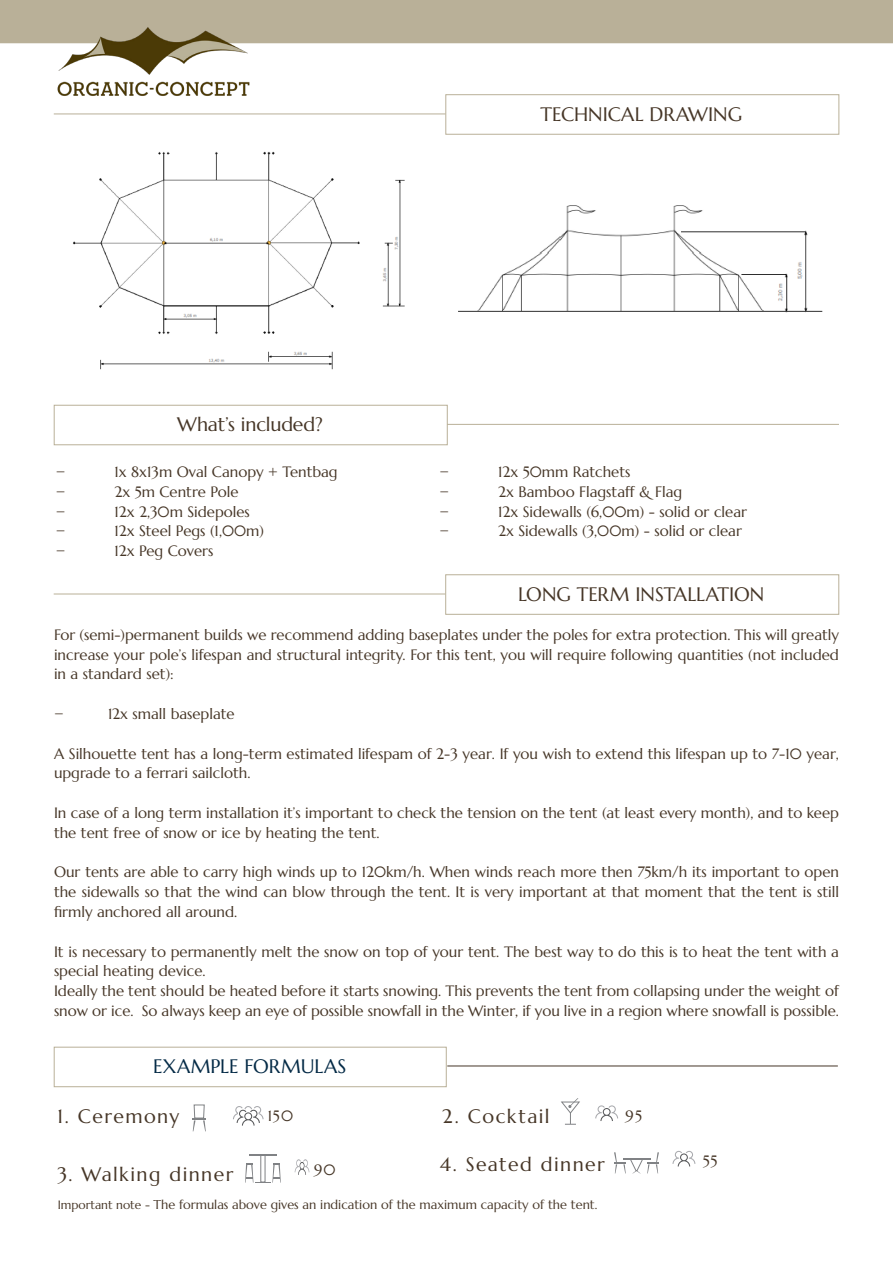
<style>
.page{position:relative;width:893px;height:1263px;background:#fff}
.page>*{position:absolute;margin:0;border:0;box-sizing:border-box;transform-origin:0 0}
.Body_Text_-_Right{font:19.5px "Marcellus";color:#463627}
.Body_Text_-_Right-2{font:19.5px "Marcellus";letter-spacing:.07em;color:#463627}
.Body_Text_-_Right-3{font:19.5px "Marcellus";letter-spacing:.075em;color:#463627}
.t1{font:19.5px "Marcellus";color:#042a46}
.Body_Text_-_Right-4{font:19.5px "Marcellus";letter-spacing:-.01em;color:#463627}
.Body_Text{font:15px/19.8px "Marcellus";color:#463627}
.Body_Text_-_Right-5{font:15px "Marcellus";letter-spacing:.075em;color:#463627}
.Body_Text-2{font:12.75px "Marcellus";color:#463627}
.s1{font-size:12px}
</style>
<div class="page">
<div style="left:0;top:0;width:893px;height:43px;background:#b9b098"></div>
<img style="left:46px;top:26px;width:216px;height:70px">
<img style="left:73px;top:151px;width:332px;height:219px">
<img style="left:458px;top:205px;width:365px;height:108px">
<svg style="left:295px;top:1159px;width:14px;height:16px"></svg>
<svg style="left:233px;top:1106px;width:31px;height:19px"></svg>
<svg style="left:595px;top:1105px;width:23px;height:16px"></svg>
<svg style="left:561px;top:1098px;width:19px;height:27px"></svg>
<svg style="left:192px;top:1104px;width:14px;height:27px"></svg>
<svg style="left:249px;top:1154px;width:28px;height:1px"></svg>
<div style="left:260px;top:1154px;width:5px;height:28px;border:1px solid #808285"></div>
<svg style="left:245px;top:1163px;width:36px;height:20px"></svg>
<svg style="left:672px;top:1151px;width:23px;height:15px"></svg>
<svg style="left:614px;top:1152px;width:45px;height:21px"></svg>
<hr style="left:447px;top:1066px;width:391px;height:1px;background:#463627">
<div style="left:54px;top:1047px;width:392px;height:40px;background:#fff;border:1px solid #b9b098"></div>
<hr style="left:54px;top:114px;width:392px;height:1px;background:#b9b098">
<div style="left:446px;top:94px;width:393px;height:40px;background:#fff;border:1px solid #b9b098"></div>
<div style="left:54px;top:405px;width:393px;height:40px;background:#fff;border:1px solid #b9b098"></div>
<hr style="left:447px;top:424px;width:392px;height:1px;background:#b9b098">
<hr style="left:54px;top:594px;width:392px;height:1px;background:#b9b098">
<div style="left:445px;top:574px;width:394px;height:40px;background:#fff;border:1px solid #b9b098"></div>
<p class="Body_Text_-_Right" style="left:540px;top:102px;width:203px">TECHNICAL DRAWING</p>
<p class="Body_Text_-_Right-4" style="left:177px;top:412px;width:147px">What’s included?</p>
<p class="Body_Text" style="left:56px;top:462px;width:11px">−</p>
<p class="Body_Text" style="left:114px;top:462px;width:225px">1x 8x13m Oval Canopy + Tentbag</p>
<p class="Body_Text" style="left:56px;top:482px;width:11px">−</p>
<p class="Body_Text" style="left:114px;top:482px;width:126px">2x 5m Centre Pole</p>
<p class="Body_Text" style="left:56px;top:501px;width:11px">−</p>
<p class="Body_Text" style="left:114px;top:501px;width:137px">12x 2,30m Sidepoles</p>
<p class="Body_Text" style="left:56px;top:521px;width:11px">−</p>
<p class="Body_Text" style="left:114px;top:521px;width:151px">12x Steel Pegs (1,00m)</p>
<p class="Body_Text" style="left:56px;top:541px;width:11px">−</p>
<p class="Body_Text" style="left:114px;top:541px;width:101px">12x Peg Covers</p>
<p class="Body_Text" style="left:440px;top:462px;width:11px">−</p>
<p class="Body_Text" style="left:498px;top:462px;width:134px">12x 50mm Ratchets</p>
<p class="Body_Text" style="left:440px;top:482px;width:11px">−</p>
<p class="Body_Text" style="left:498px;top:482px;width:186px">2x Bamboo Flagstaff &amp; Flag</p>
<p class="Body_Text" style="left:440px;top:501px;width:11px">−</p>
<p class="Body_Text" style="left:498px;top:501px;width:250px">12x Sidewalls (6,00m) - solid or clear</p>
<p class="Body_Text" style="left:440px;top:521px;width:11px">−</p>
<p class="Body_Text" style="left:498px;top:521px;width:245px">2x Sidewalls (3,00m) - solid or clear</p>
<p class="Body_Text_-_Right" style="left:518px;top:582px;width:248px">LONG TERM INSTALLATION</p>
<p class="Body_Text" style="left:54px;top:625px;width:786px;text-align:justify">For (semi-)permanent builds we recommend adding baseplates under the poles for extra protection. This will greatly increase your pole’s lifespan and structural integrity. For this tent, you will require following quantities (not included in a standard set):</p>
<p class="Body_Text" style="left:54px;top:704px;width:11px">−</p>
<p class="Body_Text" style="left:108px;top:704px;width:128px">12x small baseplate</p>
<p class="Body_Text" style="left:54px;top:743px;width:786px">A Silhouette tent has a long-term estimated lifespam of 2-3 year. If you wish to extend this lifespan up to 7-10 year, upgrade to a ferrari sailcloth.</p>
<p class="Body_Text" style="left:54px;top:803px;width:786px">In case of a long term installation it’s important to check the tension on the tent (at least every month), and to keep the tent free of snow or ice by heating the tent.</p>
<p class="Body_Text" style="left:54px;top:862px;width:786px;text-align:justify">Our tents are able to carry high winds up to 120km/h. When winds reach more then 75km/h its important to open the sidewalls so that the wind can blow through the tent. It is very important at that moment that the tent is still firmly anchored all around.</p>
<p class="Body_Text" style="left:54px;top:941px;width:786px">It is necessary to permanently melt the snow on top of your tent. The best way to do this is to heat the tent with a special heating device.</p>
<p class="Body_Text" style="left:54px;top:981px;width:786px">Ideally the tent should be heated before it starts snowing. This prevents the tent from collapsing under the weight of snow or ice. So always keep an eye of possible snowfall in the Winter, if you live in a region where snowfall is possible.</p>
<p class="t1" style="left:153px;top:1054px;width:195px">EXAMPLE FORMULAS</p>
<p class="Body_Text_-_Right-3" style="left:57px;top:1104px;width:123px">1. Ceremony</p>
<p class="Body_Text_-_Right-2" style="left:57px;top:1162px;width:178px">3. Walking dinner</p>
<p class="Body_Text_-_Right-3" style="left:442px;top:1104px;width:109px">2. Cocktail</p>
<p class="Body_Text_-_Right-5" style="left:268px;top:1106px;width:27px">150</p>
<p class="Body_Text_-_Right-5" style="left:625px;top:1106px;width:18px">95</p>
<p class="Body_Text_-_Right-5" style="left:314px;top:1160px;width:23px">90</p>
<p class="Body_Text_-_Right-2" style="left:440px;top:1152px;width:167px">4. Seated dinner</p>
<p class="Body_Text-2" style="left:58px;top:1196px;width:541px"><span class="s1">Important note -</span> The formulas above gives an indication of the maximum capacity of the tent.</p>
<p class="Body_Text_-_Right-5" style="left:703px;top:1152px;width:16px">55</p>
</div>
